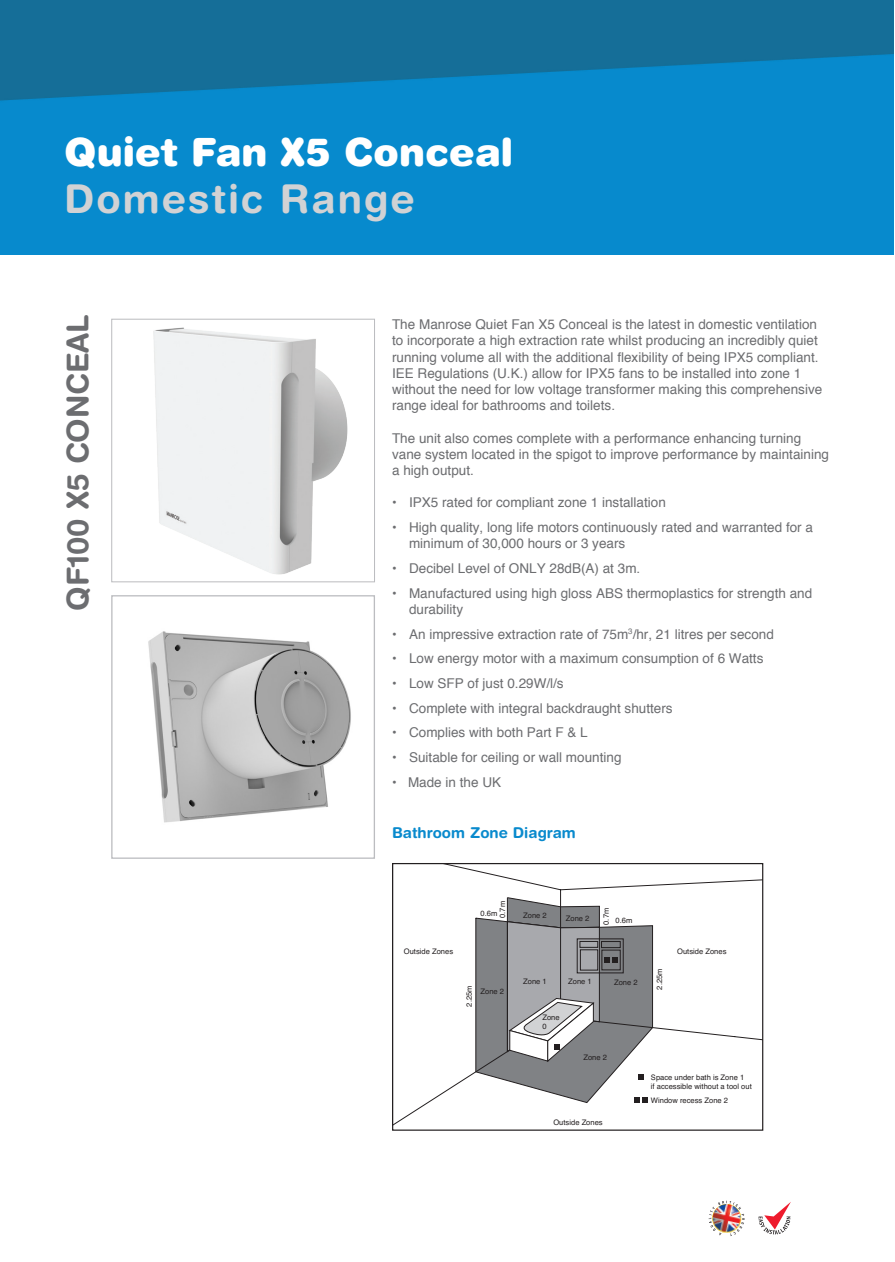
<style>
.page{position:relative;width:895px;height:1262px;background:#fff}
.page>*{position:absolute;margin:0;border:0;box-sizing:border-box;transform-origin:0 0}
.t1{font:700 39.75px "Helvetica Rounded";letter-spacing:.05em;color:#d1d2d4}
.Header_bold_light{font:900 39px "Helvetica Rounded";color:#fff}
.Vertical_text{font:700 30px "Helvetica Rounded";color:#6c6d70}
.Sub_head_blue{font:700 15px "Helvetica Rounded";color:#098acd}
.Bulleted_copy{font:13.5px/16.2px "Helvetica";color:#6c6d70}
.t2{font:7.65px/9.1px "Helvetica";color:#231f20}
</style>
<div class="page">
<svg style="left:708px;top:1201px;width:36px;height:35px"></svg>
<img style="left:711px;top:1204px;width:31px;height:30px">
<svg style="left:758px;top:1202px;width:32px;height:32px"></svg>
<img style="left:0;top:0;width:893px;height:255px">
<svg style="left:394px;top:865px;width:367px;height:260px"></svg>
<div style="left:733px;top:919px;width:29px;height:117px;background:#fff"></div>
<svg style="left:474px;top:896px;width:179px;height:208px"></svg>
<div style="left:392px;top:863px;width:371px;height:268px;border:1px solid #231f20"></div>
<img style="left:153px;top:327px;width:195px;height:248px">
<div style="left:111px;top:319px;width:264px;height:263px;border:1px solid #bcbdc0"></div>
<img style="left:148px;top:631px;width:203px;height:192px">
<div style="left:111px;top:595px;width:264px;height:264px;border:1px solid #bcbdc0"></div>
<p class="Header_bold_light" style="left:64px;top:127px;width:450px">Quiet Fan X5 Conceal</p>
<h1 class="t1" style="left:64px;top:175px;width:352px">Domestic Range</h1>
<p class="Vertical_text" style="left:59px;top:611px;width:298px;rotate:-90deg">QF100 X5 CONCEAL</p>
<p class="Bulleted_copy" style="left:392px;top:316px;width:431px">The Manrose Quiet Fan X5 Conceal is the latest in domestic ventilation to incorporate a high extraction rate whilst producing an incredibly quiet running volume all with the additional flexibility of being IPX5 compliant.<br>IEE Regulations (U.K.) allow for IPX5 fans to be installed into zone 1 without the need for low voltage transformer making this comprehensive range ideal for bathrooms and toilets.</p>
<p class="Bulleted_copy" style="left:392px;top:429px;width:438px">The unit also comes complete with a performance enhancing turning vane system located in the spigot to improve performance by maintaining a high output.</p>
<p class="Bulleted_copy" style="left:392px;top:494px;width:275px">• IPX5 rated for compliant zone 1 installation</p>
<p class="Bulleted_copy" style="left:409px;top:519px;width:405px;text-indent:-17px">• High quality, long life motors continuously rated and warranted for a minimum of 30,000 hours or 3 years</p>
<p class="Bulleted_copy" style="left:392px;top:560px;width:250px">• Decibel Level of ONLY 28dB(A) at 3m.</p>
<p class="Bulleted_copy" style="left:409px;top:584px;width:404px;text-indent:-17px">• Manufactured using high gloss ABS thermoplastics for strength and durability</p>
<p class="Bulleted_copy" style="left:392px;top:625px;width:383px">• An impressive extraction rate of 75m<sup>3</sup>/hr, 21 litres per second</p>
<p class="Bulleted_copy" style="left:392px;top:650px;width:373px">• Low energy motor with a maximum consumption of 6 Watts</p>
<p class="Bulleted_copy" style="left:392px;top:675px;width:173px">• Low SFP of just 0.29W/l/s</p>
<p class="Bulleted_copy" style="left:392px;top:699px;width:282px">• Complete with integral backdraught shutters</p>
<p class="Bulleted_copy" style="left:392px;top:724px;width:197px">• Complies with both Part F &amp; L</p>
<p class="Bulleted_copy" style="left:392px;top:749px;width:231px">• Suitable for ceiling or wall mounting</p>
<p class="Bulleted_copy" style="left:392px;top:774px;width:111px">• Made in the UK</p>
<p class="Sub_head_blue" style="left:392px;top:823px;width:185px">Bathroom Zone Diagram</p>
<p class="t2" style="left:404px;top:947px;width:51px">Outside Zones</p>
<p class="t2" style="left:480px;top:908px;width:18px">0.6m</p>
<p class="t2" style="left:497px;top:918px;width:18px;rotate:-90deg">0.7m</p>
<p class="t2" style="left:464px;top:1006px;width:23px;rotate:-90deg">2.25m</p>
<p class="t2" style="left:480px;top:987px;width:25px">Zone 2</p>
<p class="t2" style="left:523px;top:910px;width:25px">Zone 2</p>
<p class="t2" style="left:565px;top:913px;width:25px">Zone 2</p>
<p class="t2" style="left:601px;top:925px;width:18px;rotate:-90deg">0.7m</p>
<p class="t2" style="left:615px;top:916px;width:18px">0.6m</p>
<p class="t2" style="left:523px;top:977px;width:25px">Zone 1</p>
<p class="t2" style="left:568px;top:977px;width:25px">Zone 1</p>
<p class="t2" style="left:542px;top:1012px;width:19px">Zone<br>0</p>
<p class="t2" style="left:614px;top:978px;width:25px">Zone 2</p>
<p class="t2" style="left:583px;top:1052px;width:25px">Zone 2</p>
<p class="t2" style="left:553px;top:1118px;width:51px">Outside Zones</p>
<p class="t2" style="left:654px;top:990px;width:23px;rotate:-90deg">2.25m</p>
<p class="t2" style="left:677px;top:947px;width:51px">Outside Zones</p>
<p class="t2" style="left:650px;top:1072px;width:102px">Space under bath is Zone 1<br>if accessible without a tool out</p>
<p class="t2" style="left:650px;top:1095px;width:79px">Window recess Zone 2</p>
</div>
